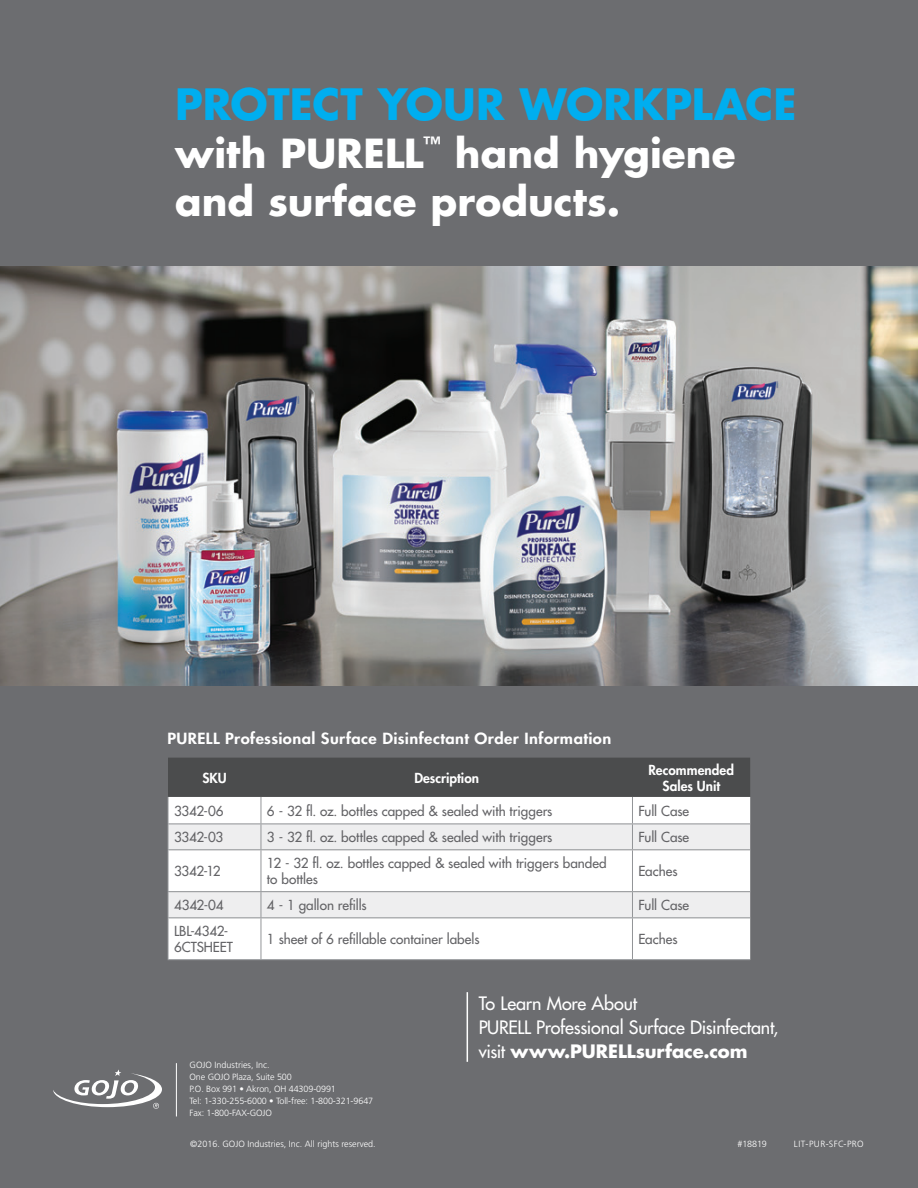
<style>
.page{position:relative;width:918px;height:1188px;background:#6c6d70}
.page>*{position:absolute;margin:0;border:0;box-sizing:border-box;transform-origin:0 0}
.t1{font:700 42px "Futura Std";letter-spacing:-.005em;color:#00aeef}
.t2{font:700 39px/48px "Futura Std";color:#fff}
.t3{font:500 18px/24px "Futura Std";letter-spacing:-.01em;color:#fff}
.t4{font:700 18px "Futura Std";color:#fff}
.t5{font:800 15px "Futura Std";letter-spacing:.025em;color:#fff;scale:1.1 1}
.t6{font:500 13.5px/16.2px "Futura Std";color:#636366}
.t7{font:800 13.5px/16.2px "Futura Std";color:#fff;text-align:center}
.t8{font:300 9px/12px "Frutiger LT Std";letter-spacing:-.01em;color:#fff}
.t9{font:300 9px "Frutiger LT Std";letter-spacing:.045em;color:#fff}
.s1{font-weight:500}
</style>
<div class="page">
<hr style="left:176px;top:1063px;width:1px;height:53px;background:#fff">
<svg style="left:53px;top:1069px;width:109px;height:40px"></svg>
<img style="left:0;top:267px;width:918px;height:419px">
<div style="left:169px;top:918px;width:581px;height:41px;background:#fff"></div>
<svg style="left:169px;top:850px;width:581px;height:67px;background:#f7f7f8"></svg>
<svg style="left:168px;top:758px;width:582px;height:91px;background:#abacad"></svg>
<hr style="left:168px;top:849px;width:93px;height:1px;background:#939598">
<hr style="left:168px;top:850px;width:1px;height:41px;background:#939598">
<hr style="left:261px;top:849px;width:371px;height:1px;background:#939598">
<hr style="left:261px;top:850px;width:1px;height:41px;background:#939598">
<hr style="left:632px;top:849px;width:118px;height:1px;background:#939598">
<hr style="left:632px;top:850px;width:1px;height:41px;background:#939598">
<hr style="left:168px;top:891px;width:93px;height:1px;background:#939598">
<svg style="left:168px;top:892px;width:1px;height:25px"></svg>
<hr style="left:261px;top:891px;width:371px;height:1px;background:#939598">
<svg style="left:261px;top:892px;width:1px;height:25px"></svg>
<hr style="left:632px;top:891px;width:118px;height:1px;background:#939598">
<svg style="left:632px;top:892px;width:1px;height:25px"></svg>
<hr style="left:168px;top:917px;width:93px;height:1px;background:#939598">
<hr style="left:168px;top:918px;width:1px;height:41px;background:#939598">
<hr style="left:261px;top:917px;width:371px;height:1px;background:#939598">
<hr style="left:261px;top:918px;width:1px;height:41px;background:#939598">
<hr style="left:632px;top:917px;width:118px;height:1px;background:#939598">
<hr style="left:632px;top:918px;width:1px;height:41px;background:#939598">
<hr style="left:168px;top:959px;width:93px;height:1px;background:#939598">
<hr style="left:261px;top:959px;width:371px;height:1px;background:#939598">
<hr style="left:632px;top:959px;width:118px;height:1px;background:#939598">
<hr style="left:467px;top:992px;width:1px;height:70px;background:#fff">
<p class="t1" style="left:175px;top:76px;width:623px">PROTECT YOUR WORKPLACE</p>
<p class="t2" style="left:175px;top:129px;width:562px">with PURELL<sup>™</sup> hand hygiene and surface products.</p>
<p class="t5" style="left:168px;top:729px;width:405px">PURELL Professional Surface Disinfectant Order Information</p>
<p class="t7" style="left:202px;top:770px;width:26px">SKU</p>
<p class="t7" style="left:414px;top:770px;width:66px">Description</p>
<p class="t7" style="left:649px;top:762px;width:87px">Recommended<br>Sales Unit</p>
<p class="t6" style="left:174px;top:803px;width:51px">3342-06</p>
<p class="t6" style="left:267px;top:803px;width:287px">6 - 32 fl. oz. bottles capped &amp; sealed with triggers</p>
<p class="t6" style="left:638px;top:803px;width:52px">Full Case</p>
<p class="t6" style="left:174px;top:829px;width:51px">3342-03</p>
<p class="t6" style="left:267px;top:829px;width:287px">3 - 32 fl. oz. bottles capped &amp; sealed with triggers</p>
<p class="t6" style="left:638px;top:829px;width:52px">Full Case</p>
<p class="t6" style="left:174px;top:863px;width:48px">3342-12</p>
<p class="t6" style="left:267px;top:855px;width:341px">12 - 32 fl. oz. bottles capped &amp; sealed with triggers banded</p>
<p class="t6" style="left:267px;top:871px;width:53px">to bottles</p>
<p class="t6" style="left:638px;top:863px;width:41px">Eaches</p>
<p class="t6" style="left:174px;top:897px;width:51px">4342-04</p>
<p class="t6" style="left:267px;top:897px;width:101px">4 - 1 gallon refills</p>
<p class="t6" style="left:638px;top:897px;width:52px">Full Case</p>
<p class="t6" style="left:174px;top:923px;width:61px">LBL-4342-<br>6CTSHEET</p>
<p class="t6" style="left:267px;top:931px;width:214px">1 sheet of 6 refillable container labels</p>
<p class="t6" style="left:638px;top:931px;width:41px">Eaches</p>
<p class="t8" style="left:190px;top:1059px;width:82px">GOJO Industries, Inc.</p>
<p class="t8" style="left:190px;top:1071px;width:148px">One GOJO Plaza, Suite 500<br>P.O. Box 991 • Akron, OH 44309-0991</p>
<p class="t8" style="left:190px;top:1095px;width:185px">Tel: 1-330-255-6000 • Toll-free: 1-800-321-9647</p>
<p class="t8" style="left:190px;top:1107px;width:84px">Fax: 1-800-FAX-GOJO</p>
<p class="t8" style="left:190px;top:1138px;width:187px">©2016. GOJO Industries, Inc. All rights reserved.</p>
<p class="t3" style="left:479px;top:991px;width:301px">To Learn More About<br>PURELL Professional Surface Disinfectant,</p>
<p class="t4" style="left:479px;top:1039px;width:270px"><span class="s1">visit</span> www.PURELLsurface.com</p>
<p class="t8" style="left:737px;top:1138px;width:31px">#18819</p>
<p class="t9" style="left:794px;top:1139px;width:71px">LIT-PUR-SFC-PRO</p>
</div>
